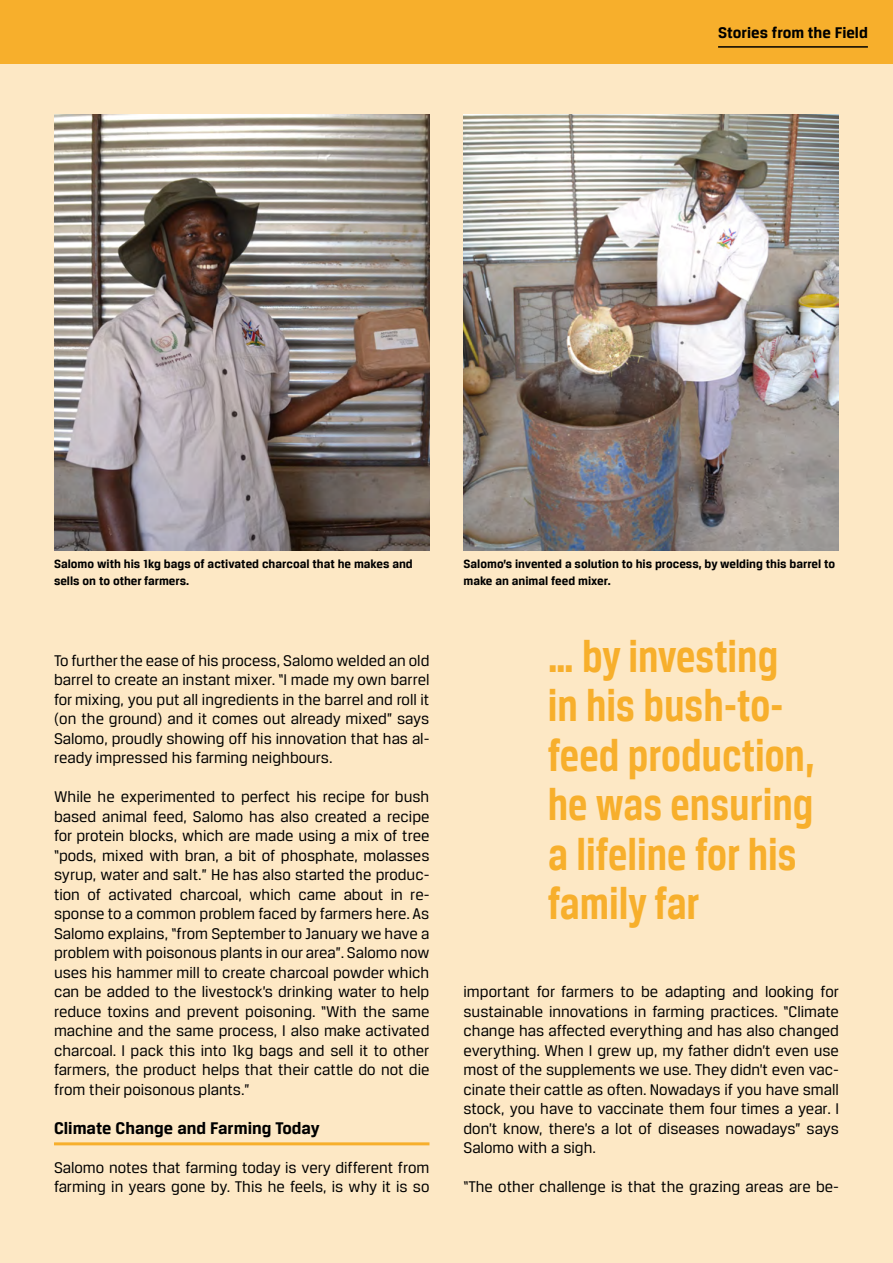
<style>
.page{position:relative;width:893px;height:1263px;background:#fde8c5}
.page>*{position:absolute;margin:0;border:0;box-sizing:border-box;transform-origin:0 0}
.Quote-norm{font:700 48px/49.5px "Breuer Condensed";color:#f7af2c}
.Zwü-Norm{font:700 18px "Breuer Text";color:#000}
.text-Norm{font:16.5px/19.5px "Breuer Text";color:#000;text-align:justify}
.t1{font:700 16.5px "Breuer Text";color:#000}
.t2{font:700 12.75px/16.5px "Breuer Text";color:#000}
</style>
<div class="page">
<div style="left:0;top:0;width:893px;height:64px;background:#f7af2c"></div>
<hr style="left:54px;top:1142px;width:375px;height:3px;background:#f7af2c">
<img style="left:54px;top:115px;width:375px;height:436px">
<img style="left:463px;top:115px;width:376px;height:436px">
<hr style="left:718px;top:46px;width:150px;height:2px;background:#000">
<p class="t1" style="left:718px;top:23px;width:151px">Stories from the Field</p>
<p class="t2" style="left:54px;top:556px;width:360px">Salomo with his 1kg bags of activated charcoal that he makes and sells on to other farmers.</p>
<p class="t2" style="left:463px;top:556px;width:373px">Salomo’s invented a solution to his process, by welding this barrel to make an animal feed mixer.</p>
<p class="text-Norm" style="left:54px;top:650px;width:377px">To further the ease of his process, Salomo welded an old barrel to create an instant mixer. “I made my own barrel for mixing, you put all ingredients in the barrel and roll it (on the ground) and it comes out already mixed” says Salomo, proudly showing off his innovation that has al&shy;ready impressed his farming neighbours.</p>
<p class="text-Norm" style="left:54px;top:787px;width:377px">While he experimented to perfect his recipe for bush based animal feed, Salomo has also created a recipe for protein blocks, which are made using a mix of tree “pods, mixed with bran, a bit of phosphate, molasses syrup, water and salt.” He has also started the produc&shy;tion of activated charcoal, which came about in re&shy;sponse to a common problem faced by farmers here. As Salomo explains, “from September to January we have a problem with poisonous plants in our area”. Salomo now uses his hammer mill to create charcoal powder which can be added to the livestock’s drinking water to help reduce toxins and prevent poisoning. “With the same machine and the same process, I also make activated charcoal. I pack this into 1kg bags and sell it to other farmers, the product helps that their cattle do not die from their poisonous plants.”</p>
<p class="Zwü-Norm" style="left:54px;top:1118px;width:267px">Climate Change and Farming Today</p>
<p class="text-Norm" style="left:54px;top:1157px;width:377px">Salomo notes that farming today is very different from farming in years gone by. This he feels, is why it is so</p>
<p class="Quote-norm" style="left:548px;top:631px;width:268px">… by investing in his bush-to&shy;feed production, he was ensuring a lifeline for his family far</p>
<p class="text-Norm" style="left:463px;top:982px;width:377px">important for farmers to be adapting and looking for sustainable innovations in farming practices. “Climate change has affected everything and has also changed everything. When I grew up, my father didn’t even use most of the supplements we use. They didn’t even vac&shy;cinate their cattle as often. Nowadays if you have small stock, you have to vaccinate them four times a year. I don’t know, there’s a lot of diseases nowadays” says Salomo with a sigh.</p>
<p class="text-Norm" style="left:463px;top:1177px;width:377px">“The other challenge is that the grazing areas are be-</p>
</div>
